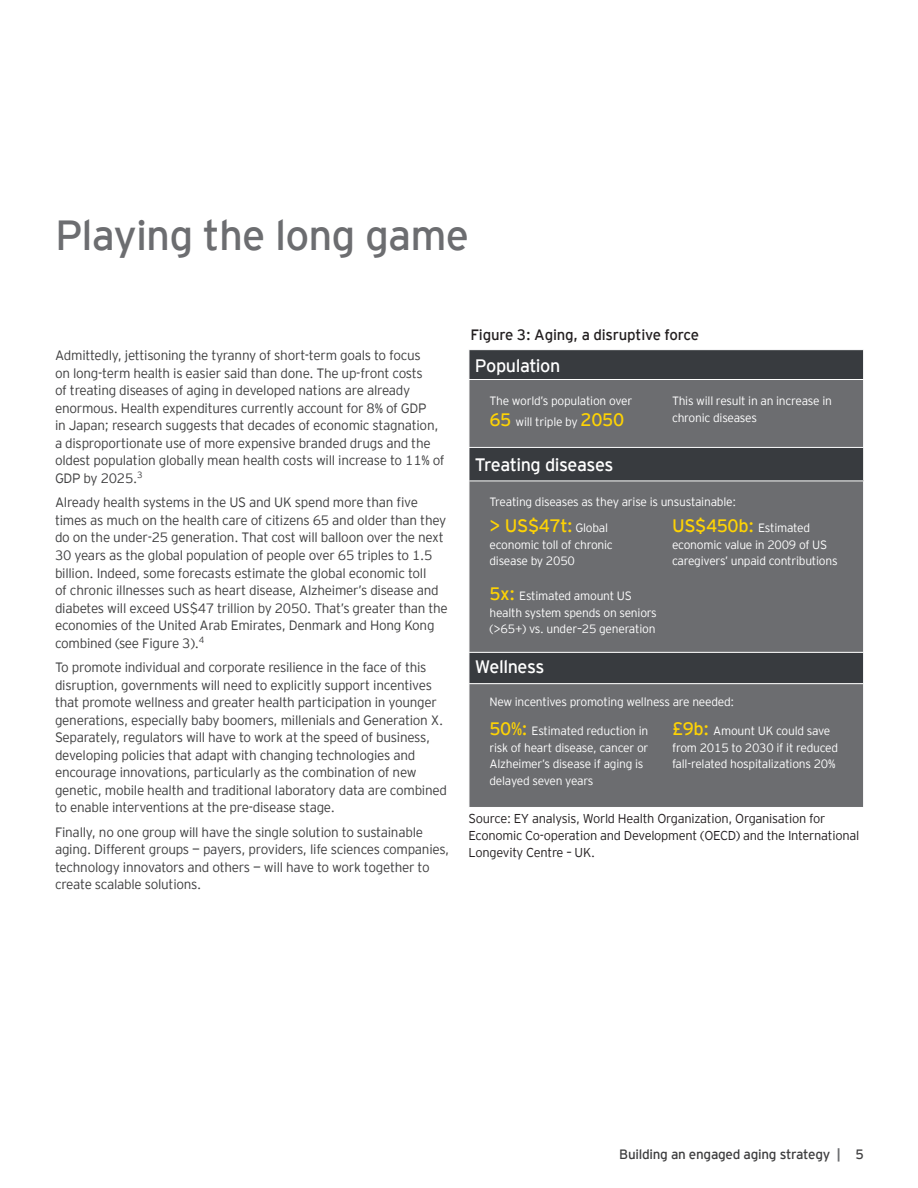
<style>
.page{position:relative;width:918px;height:1188px;background:#fff}
.page>*{position:absolute;margin:0;border:0;box-sizing:border-box;transform-origin:0 0}
.t1{font:42px "EY Interstate";letter-spacing:-.02em;color:#6c6d70}
.t2{font:18px "EY Interstate";letter-spacing:-.025em;color:#fff}
.t3{font:18px "EY Interstate";color:#fed304}
.t4{font:15px "EY Interstate";letter-spacing:-.015em;color:#231f20}
.t5{font:300 13.5px/17.5px "EY Interstate";letter-spacing:-.02em;color:#3e3e3f}
.t6{font:13.5px "EY Interstate";letter-spacing:-.02em;color:#3e3e3f}
.t7{font:300 12.9px/17.1px "EY Interstate";letter-spacing:-.02em;color:#231f20}
.t8{font:300 12px/16.5px "EY Interstate";letter-spacing:-.02em;color:#fff}
.s1{font-weight:400;font-size:18px;color:#fed304}
.s2{font-weight:300;font-size:12px;color:#fff}
.s3{font-weight:700;color:#6c6d70}
</style>
<div class="page">
<div style="left:470px;top:350px;width:393px;height:29px;background:#383b3f"></div>
<svg style="left:470px;top:380px;width:393px;height:427px;background:#68696c"></svg>
<div style="left:469px;top:447px;width:395px;height:34px;background:#383b3f"></div>
<svg style="left:469px;top:350px;width:1px;height:29px"></svg>
<svg style="left:863px;top:350px;width:1px;height:29px"></svg>
<hr style="left:469px;top:652px;width:395px;height:1px;background:#fff">
<hr style="left:469px;top:683px;width:395px;height:1px;background:#fff">
<hr style="left:469px;top:447px;width:395px;height:1px;background:#fff">
<hr style="left:469px;top:448px;width:1px;height:33px;background:#fff">
<hr style="left:469px;top:481px;width:395px;height:1px;background:#fff">
<hr style="left:863px;top:448px;width:1px;height:33px;background:#fff">
<h1 class="t1" style="left:55px;top:205px;width:416px">Playing the long game</h1>
<p class="t5" style="left:55px;top:346px;width:391px">Admittedly, jettisoning the tyranny of short-term goals to focus<br>on long-term health is easier said than done. The up-front costs<br>of treating diseases of aging in developed nations are already enormous. Health expenditures currently account for 8% of GDP<br>in Japan; research suggests that decades of economic stagnation, a disproportionate use of more expensive branded drugs and the oldest population globally mean health costs will increase to 11% of GDP by 2025.<sup>3</sup></p>
<p class="t5" style="left:55px;top:493px;width:394px">Already health systems in the US and UK spend more than five times as much on the health care of citizens 65 and older than they do on the under-25 generation. That cost will balloon over the next 30 years as the global population of people over 65 triples to 1.5 billion. Indeed, some forecasts estimate the global economic toll<br>of chronic illnesses such as heart disease, Alzheimer’s disease and diabetes will exceed US$47 trillion by 2050. That’s greater than the economies of the United Arab Emirates, Denmark and Hong Kong combined (see Figure 3).<sup>4</sup></p>
<p class="t5" style="left:55px;top:658px;width:394px">To promote individual and corporate resilience in the face of this disruption, governments will need to explicitly support incentives that promote wellness and greater health participation in younger generations, especially baby boomers, millenials and Generation X.<br>Separately, regulators will have to work at the speed of business, developing policies that adapt with changing technologies and encourage innovations, particularly as the combination of new genetic, mobile health and traditional laboratory data are combined to enable interventions at the pre-disease stage.</p>
<p class="t5" style="left:55px;top:822px;width:396px">Finally, no one group will have the single solution to sustainable aging. Different groups — payers, providers, life sciences companies, technology innovators and others — will have to work together to create scalable solutions.</p>
<p class="t4" style="left:470px;top:324px;width:230px">Figure 3: Aging, a disruptive force</p>
<h2 class="t2" style="left:475px;top:353px;width:87px">Population</h2>
<p class="t8" style="left:489px;top:390px;width:144px;line-height:21px">The world’s population over<br><span class="s1">65</span> will triple by <span class="s1">2050</span></p>
<p class="t8" style="left:672px;top:392px;width:161px">This will result in an increase in chronic diseases</p>
<h2 class="t2" style="left:475px;top:452px;width:140px">Treating diseases</h2>
<p class="t8" style="left:489px;top:492px;width:248px">Treating diseases as they arise is unsustainable:</p>
<h2 class="t3" style="left:489px;top:513px;width:120px">&gt; US$47t: <span class="s2">Global</span></h2>
<p class="t8" style="left:489px;top:535px;width:125px">economic toll of chronic disease by 2050</p>
<p class="t8" style="left:489px;top:587px;width:169px"><span class="s1">5x:</span> Estimated amount US health system spends on seniors (&gt;65+) vs. under–25 generation</p>
<h2 class="t2" style="left:475px;top:654px;width:71px">Wellness</h2>
<p class="t8" style="left:672px;top:519px;width:167px"><span class="s1">US$450b:</span> Estimated economic value in 2009 of US caregivers’ unpaid contributions</p>
<p class="t8" style="left:489px;top:692px;width:246px">New incentives promoting wellness are needed:</p>
<p class="t8" style="left:672px;top:722px;width:168px"><span class="s1">£9b:</span> Amount UK could save from 2015 to 2030 if it reduced fall-related hospitalizations 20%</p>
<p class="t8" style="left:489px;top:722px;width:161px"><span class="s1">50%:</span> Estimated reduction in risk of heart disease, cancer or<br>Alzheimer’s disease if aging is delayed seven years</p>
<p class="t7" style="left:469px;top:809px;width:392px">Source: EY analysis, World Health Organization, Organisation for<br>Economic Co-operation and Development (OECD) and the International<br>Longevity Centre – UK.</p>
<p class="t6" style="left:619px;top:1145px;width:246px">Building an engaged aging strategy <span class="s3">|</span> 5</p>
</div>
